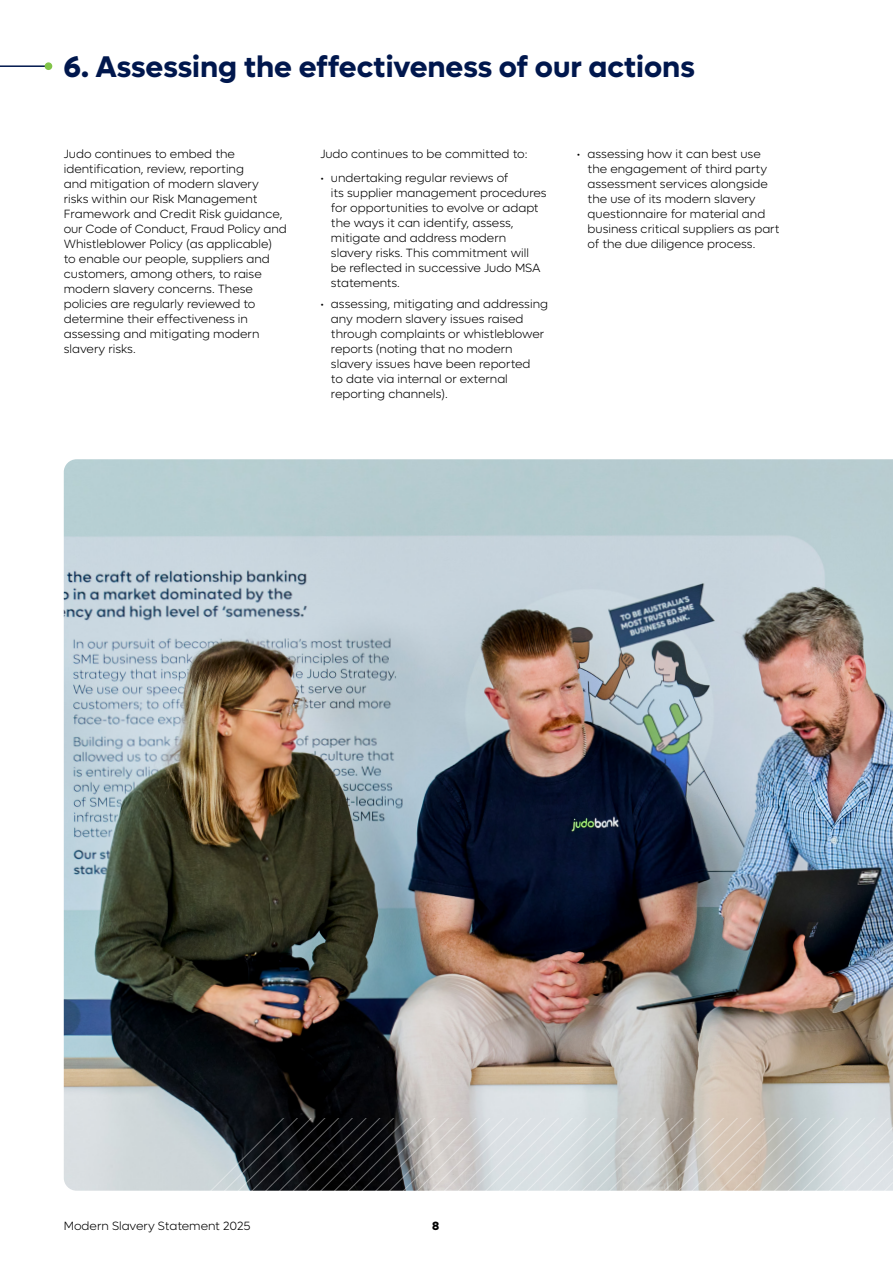
<style>
.page{position:relative;width:893px;height:1263px;background:#fff}
.page>*{position:absolute;margin:0;border:0;box-sizing:border-box;transform-origin:0 0}
.t1{font:700 30px "Lufga JB";color:#00174d}
.t2{font:300 12px/15px "Lufga JB";color:#000}
.t3{font:700 12px "Lufga JB";color:#000}
</style>
<div class="page">
<hr style="left:0;top:65px;width:48px;height:2px;background:#00174d">
<div style="left:45px;top:62px;width:7px;height:8px;background:#82c449;border-radius:50%"></div>
<img style="left:64px;top:459px;width:829px;height:732px">
<svg style="left:121px;top:1118px;width:772px;height:73px;background:#a4a6a6"></svg>
<h1 class="t1" style="left:64px;top:48px;width:632px">6. Assessing the effectiveness of our actions</h1>
<p class="t2" style="left:64px;top:147px;width:224px">Judo continues to embed the identification, review, reporting<br>and mitigation of modern slavery<br>risks within our Risk Management<br>Framework and Credit Risk guidance, our Code of Conduct, Fraud Policy and<br>Whistleblower Policy (as applicable) to enable our people, suppliers and customers, among others, to raise modern slavery concerns. These policies are regularly reviewed to determine their effectiveness in assessing and mitigating modern slavery risks.</p>
<p class="t2" style="left:320px;top:147px;width:209px">Judo continues to be committed to:</p>
<p class="t2" style="left:331px;top:170px;width:217px;text-indent:-11px">• undertaking regular reviews of<br>its supplier management procedures for opportunities to evolve or adapt the ways it can identify, assess, mitigate and address modern slavery risks. This commitment will be reflected in successive Judo MSA statements.</p>
<p class="t2" style="left:331px;top:296px;width:219px;text-indent:-11px">• assessing, mitigating and addressing any modern slavery issues raised through complaints or whistleblower reports (noting that no modern slavery issues have been reported<br>to date via internal or external reporting channels).</p>
<p class="t2" style="left:587px;top:147px;width:193px;text-indent:-11px">• assessing how it can best use the engagement of third party assessment services alongside the use of its modern slavery questionnaire for material and business critical suppliers as part of the due diligence process.</p>
<p class="t2" style="left:64px;top:1218px;width:188px">Modern Slavery Statement 2025</p>
<p class="t3" style="left:432px;top:1218px;width:9px">8</p>
</div>
